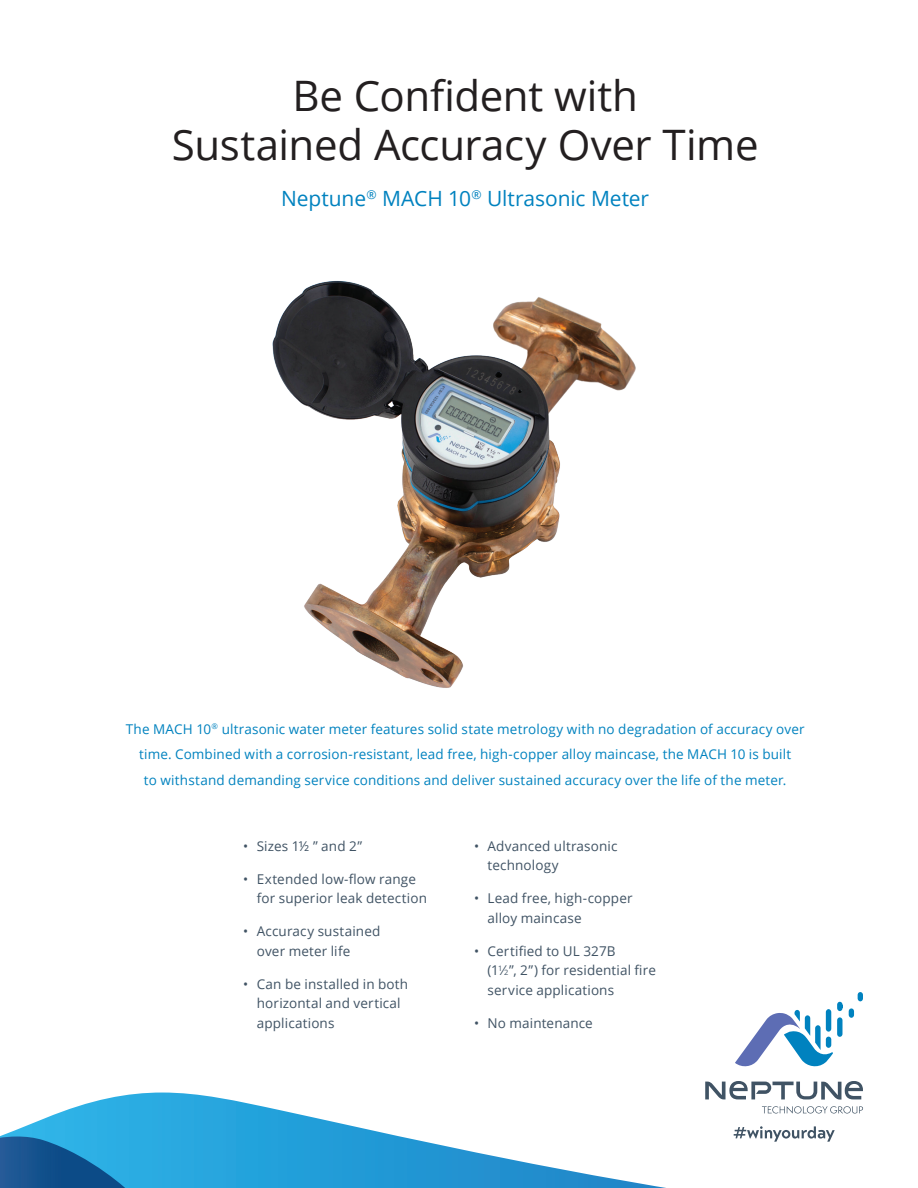
<style>
.page{position:relative;width:918px;height:1188px;background:#fff}
.page>*{position:absolute;margin:0;border:0;box-sizing:border-box;transform-origin:0 0}
.t1{font:42px/49.5px "Open Sans";letter-spacing:-.01em;color:#231f20;text-align:center}
.t2{font:21px "Open Sans";letter-spacing:-.005em;color:#0082bf}
.t3{font:13.5px/19.5px "Open Sans";letter-spacing:.01em;color:#405364}
.t4{font:13.5px/25.5px "Open Sans";letter-spacing:.01em;color:#0082bf;text-align:center}
.s1{font-size:7.35px}
</style>
<div class="page">
<svg style="left:0;top:1093px;width:666px;height:95px"></svg>
<svg style="left:0;top:1137px;width:131px;height:51px;background:#1c70aa"></svg>
<svg style="left:762px;top:1106px;width:101px;height:8px"></svg>
<svg style="left:705px;top:1081px;width:158px;height:19px"></svg>
<div style="left:858px;top:992px;width:5px;height:9px;background:#0082bf;border-radius:3px"></div>
<div style="left:849px;top:1008px;width:5px;height:10px;background:#0082bf;border-radius:3px"></div>
<svg style="left:735px;top:1010px;width:98px;height:57px"></svg>
<div style="left:837px;top:1017px;width:5px;height:20px;background:#0082bf;border-radius:3px"></div>
<div style="left:837px;top:1002px;width:5px;height:9px;background:#0082bf;border-radius:3px"></div>
<svg style="left:734px;top:1126px;width:101px;height:16px"></svg>
<img style="left:272px;top:280px;width:364px;height:408px">
<h1 class="t1" style="left:172px;top:70px;width:588px">Be Confident with<br>Sustained Accuracy Over Time</h1>
<h2 class="t2" style="left:281px;top:184px;width:370px">Neptune<sup>®</sup> MACH 10<sup>®</sup> Ultrasonic Meter</h2>
<p class="t4" style="left:126px;top:716px;width:680px">The MACH 10<sup>®</sup> ultrasonic water meter features solid state metrology with no degradation of accuracy over time. Combined with a corrosion-resistant, lead free, high-copper alloy maincase, the MACH 10 is built<br>to withstand demanding service conditions and deliver sustained accuracy over the life of the meter.</p>
<p class="t3" style="left:243px;top:836px;width:120px">• Sizes 1½ ” and 2”</p>
<p class="t3" style="left:257px;top:869px;width:172px;text-indent:-14px">• Extended low-flow range for superior leak detection</p>
<p class="t3" style="left:257px;top:921px;width:125px;text-indent:-14px">• Accuracy sustained over meter life</p>
<p class="t3" style="left:257px;top:974px;width:153px;text-indent:-14px">• Can be installed in both horizontal and vertical applications</p>
<p class="t3" style="left:488px;top:836px;width:132px;text-indent:-14px">• Advanced ultrasonic technology</p>
<p class="t3" style="left:488px;top:888px;width:147px;text-indent:-14px">• Lead free, high-copper alloy maincase</p>
<p class="t3" style="left:488px;top:941px;width:170px;text-indent:-14px">• Certified to UL 327B<br>(1<sup>1</sup>⁄<span class="s1">2</span>”, 2”) for residential fire service applications</p>
<p class="t3" style="left:474px;top:1013px;width:120px">• No maintenance</p>
</div>
